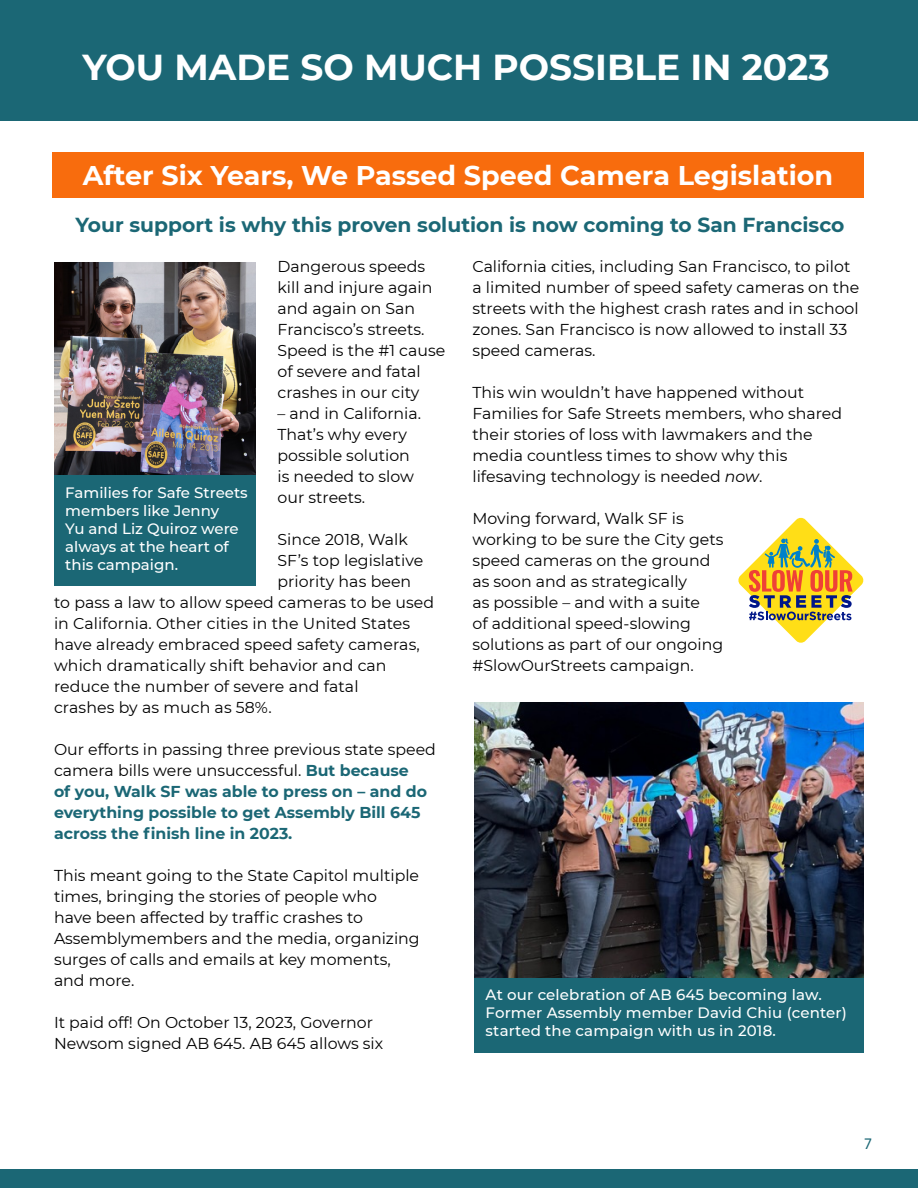
<style>
.page{position:relative;width:918px;height:1188px;background:#fff}
.page>*{position:absolute;margin:0;border:0;box-sizing:border-box;transform-origin:0 0}
.t1{font:700 36px "Montserrat";color:#fff}
.t2{font:700 27px "Montserrat";color:#fff}
.t3{font:700 20.25px "Montserrat";color:#1b6775}
.t4{font:15.75px/21px "Montserrat";color:#000}
.t5{font:700 15.75px/21px "Montserrat";color:#1b6775}
.t6{font:500 15px/18px "Montserrat";letter-spacing:.005em;color:#fff}
.t7{font:15px "Avenir";color:#1b6775}
.s1{font-weight:400;color:#000}
.s2{font-style:italic}
</style>
<div class="page">
<div style="left:53px;top:152px;width:811px;height:46px;background:#f86c0d"></div>
<div style="left:0;top:0;width:918px;height:120px;background:#1b6775"></div>
<img style="left:474px;top:702px;width:390px;height:276px">
<div style="left:474px;top:978px;width:390px;height:75px;background:#1b6775"></div>
<svg style="left:738px;top:517px;width:126px;height:126px"></svg>
<div style="left:0;top:1170px;width:918px;height:18px;background:#1b6775"></div>
<img style="left:55px;top:263px;width:201px;height:212px">
<div style="left:55px;top:475px;width:201px;height:110px;background:#1b6775"></div>
<h1 class="t1" style="left:82px;top:41px;width:749px">YOU MADE SO MUCH POSSIBLE IN 2023</h1>
<h2 class="t2" style="left:83px;top:156px;width:752px">After Six Years, We Passed Speed Camera Legislation</h2>
<p class="t3" style="left:75px;top:210px;width:771px">Your support is why this proven solution is now coming to San Francisco</p>
<p class="t4" style="left:278px;top:255px;width:169px">Dangerous speeds kill and injure again and again on San<br>Francisco’s streets.<br>Speed is the #1 cause of severe and fatal crashes in our city</p>
<p class="t4" style="left:278px;top:402px;width:145px">– and in California.<br>That’s why every possible solution is needed to slow our streets.</p>
<p class="t4" style="left:278px;top:528px;width:132px">Since 2018, Walk</p>
<p class="t4" style="left:278px;top:549px;width:147px">SF’s top legislative</p>
<p class="t4" style="left:278px;top:570px;width:135px">priority has been</p>
<p class="t4" style="left:54px;top:591px;width:382px">to pass a law to allow speed cameras to be used</p>
<p class="t4" style="left:54px;top:612px;width:358px">in California. Other cities in the United States</p>
<p class="t4" style="left:54px;top:633px;width:367px">have already embraced speed safety cameras,</p>
<p class="t4" style="left:54px;top:654px;width:334px">which dramatically shift behavior and can</p>
<p class="t4" style="left:54px;top:675px;width:306px">reduce the number of severe and fatal</p>
<p class="t4" style="left:54px;top:696px;width:219px">crashes by as much as 58%.</p>
<p class="t5" style="left:54px;top:738px;width:383px"><span class="s1">Our efforts in passing three previous state speed camera bills were unsuccessful.</span> But because<br>of you, Walk SF was able to press on – and do everything possible to get Assembly Bill 645 across the finish line in 2023.</p>
<p class="t4" style="left:54px;top:864px;width:367px">This meant going to the State Capitol multiple times, bringing the stories of people who<br>have been affected by traffic crashes to Assemblymembers and the media, organizing surges of calls and emails at key moments, and more.</p>
<p class="t4" style="left:54px;top:1011px;width:331px">It paid off! On October 13, 2023, Governor<br>Newsom signed AB 645. AB 645 allows six</p>
<p class="t6" style="left:65px;top:483px;width:184px">Families for Safe Streets members like Jenny<br>Yu and Liz Quiroz were always at the heart of this campaign.</p>
<p class="t4" style="left:472px;top:255px;width:388px">California cities, including San Francisco, to pilot a limited number of speed safety cameras on the streets with the highest crash rates and in school zones. San Francisco is now allowed to install 33 speed cameras.</p>
<p class="t4" style="left:472px;top:381px;width:371px">This win wouldn’t have happened without Families for Safe Streets members, who shared their stories of loss with lawmakers and the media countless times to show why this lifesaving technology is needed <span class="s2">now</span>.</p>
<p class="t4" style="left:472px;top:507px;width:252px">Moving forward, Walk SF is working to be sure the City gets speed cameras on the ground as soon and as strategically<br>as possible – and with a suite<br>of additional speed-slowing solutions as part of our ongoing #SlowOurStreets campaign.</p>
<p class="t6" style="left:486px;top:985px;width:363px">At our celebration of AB 645 becoming law.<br>Former Assembly member David Chiu (center) started the campaign with us in 2018.</p>
<p class="t7" style="left:864px;top:1132px;width:10px">7</p>
</div>
